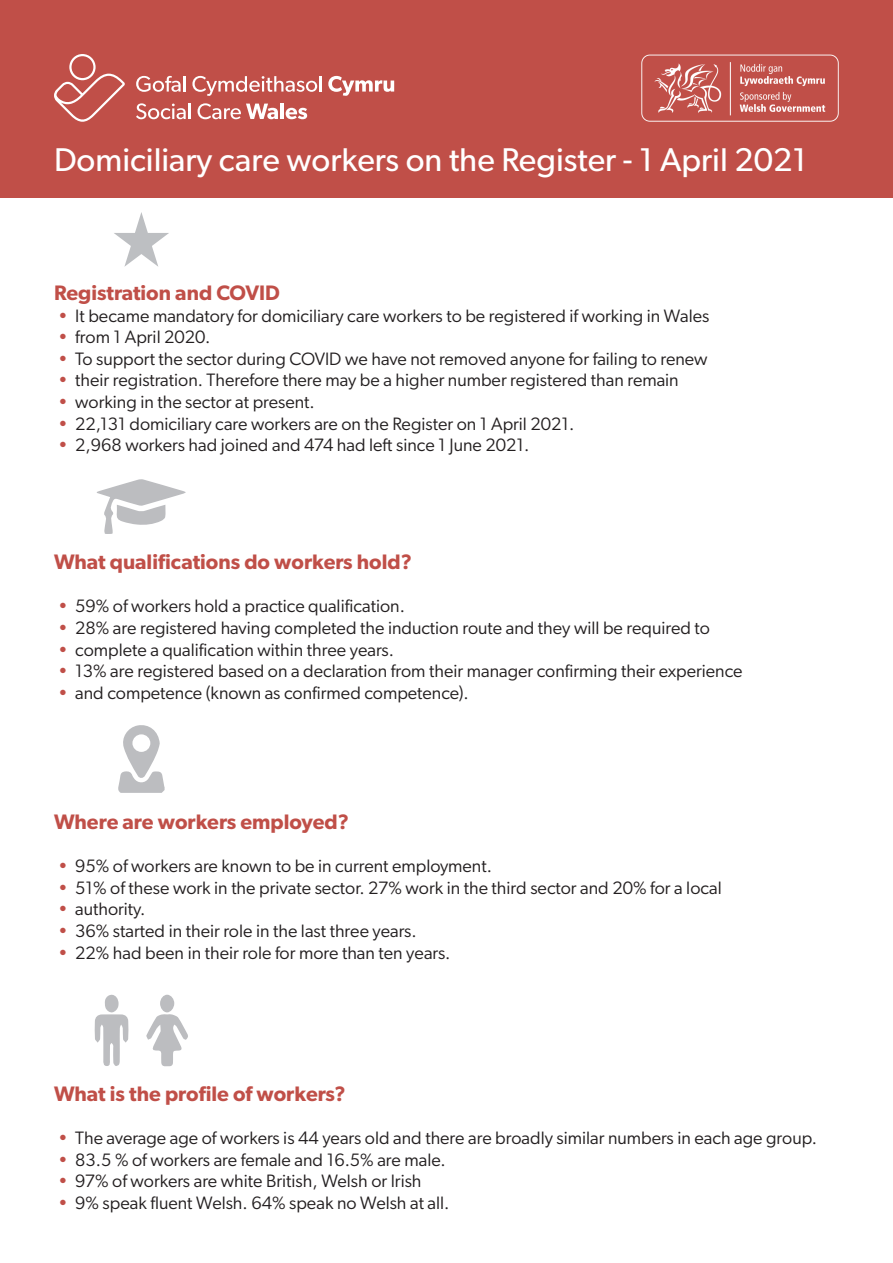
<style>
.page{position:relative;width:893px;height:1263px;background:#fff}
.page>*{position:absolute;margin:0;border:0;box-sizing:border-box;transform-origin:0 0}
.t1{font:33px "Gibson";color:#fff}
.Heading{font:600 21px "Gibson";color:#c04f48}
.t2{font:18px "Gibson";color:#231f20}
.s1{color:#c04f48}
</style>
<div class="page">
<div style="left:0;top:0;width:893px;height:198px;background:#c04f48"></div>
<svg style="left:136px;top:76px;width:45px;height:16px"></svg>
<hr style="left:183px;top:76px;width:3px;height:16px;background:#fff">
<svg style="left:192px;top:76px;width:130px;height:20px"></svg>
<svg style="left:328px;top:76px;width:66px;height:20px"></svg>
<svg style="left:136px;top:103px;width:55px;height:16px"></svg>
<svg style="left:198px;top:103px;width:80px;height:16px"></svg>
<hr style="left:280px;top:104px;width:4px;height:15px;background:#fff">
<svg style="left:286px;top:108px;width:21px;height:11px"></svg>
<svg style="left:54px;top:54px;width:71px;height:68px"></svg>
<img style="left:642px;top:54px;width:197px;height:68px">
<svg style="left:97px;top:479px;width:89px;height:55px"></svg>
<svg style="left:146px;top:1014px;width:42px;height:52px"></svg>
<svg style="left:95px;top:994px;width:33px;height:72px"></svg>
<div style="left:160px;top:994px;width:14px;height:18px;background:#bcbdc0;border-radius:50%"></div>
<svg style="left:114px;top:212px;width:55px;height:55px"></svg>
<svg style="left:118px;top:725px;width:47px;height:68px"></svg>
<p class="t1" style="left:54px;top:140px;width:754px">Domiciliary care workers on the Register - 1 April 2021</p>
<h1 class="Heading" style="left:54px;top:280px;width:228px">Registration and COVID</h1>
<p class="t2" style="left:58px;top:304px;width:652px"><span class="s1">•</span> It became mandatory for domiciliary care workers to be registered if working in Wales</p>
<p class="t2" style="left:58px;top:326px;width:154px"><span class="s1">•</span> from 1 April 2020.</p>
<p class="t2" style="left:58px;top:348px;width:651px"><span class="s1">•</span> To support the sector during COVID we have not removed anyone for failing to renew</p>
<p class="t2" style="left:58px;top:369px;width:622px"><span class="s1">•</span> their registration. Therefore there may be a higher number registered than remain</p>
<p class="t2" style="left:58px;top:391px;width:258px"><span class="s1">•</span> working in the sector at present.</p>
<p class="t2" style="left:58px;top:412px;width:518px"><span class="s1">•</span> 22,131 domiciliary care workers are on the Register on 1 April 2021.</p>
<p class="t2" style="left:58px;top:434px;width:473px"><span class="s1">•</span> 2,968 workers had joined and 474 had left since 1 June 2021.</p>
<h1 class="Heading" style="left:54px;top:549px;width:359px">What qualifications do workers hold?</h1>
<p class="t2" style="left:58px;top:595px;width:348px"><span class="s1">•</span> 59% of workers hold a practice qualification.</p>
<p class="t2" style="left:58px;top:617px;width:653px"><span class="s1">•</span> 28% are registered having completed the induction route and they will be required to</p>
<p class="t2" style="left:58px;top:639px;width:337px"><span class="s1">•</span> complete a qualification within three years.</p>
<p class="t2" style="left:58px;top:660px;width:686px"><span class="s1">•</span> 13% are registered based on a declaration from their manager confirming their experience</p>
<p class="t2" style="left:58px;top:682px;width:412px"><span class="s1">•</span> and competence (known as confirmed competence).</p>
<h1 class="Heading" style="left:54px;top:809px;width:297px">Where are workers employed?</h1>
<p class="t2" style="left:58px;top:855px;width:435px"><span class="s1">•</span> 95% of workers are known to be in current employment.</p>
<p class="t2" style="left:58px;top:877px;width:665px"><span class="s1">•</span> 51% of these work in the private sector. 27% work in the third sector and 20% for a local</p>
<p class="t2" style="left:58px;top:898px;width:89px"><span class="s1">•</span> authority.</p>
<p class="t2" style="left:58px;top:920px;width:360px"><span class="s1">•</span> 36% started in their role in the last three years.</p>
<p class="t2" style="left:58px;top:942px;width:394px"><span class="s1">•</span> 22% had been in their role for more than ten years.</p>
<h1 class="Heading" style="left:54px;top:1081px;width:293px">What is the profile of workers?</h1>
<p class="t2" style="left:58px;top:1127px;width:760px"><span class="s1">•</span> The average age of workers is 44 years old and there are broadly similar numbers in each age group.</p>
<p class="t2" style="left:58px;top:1149px;width:389px"><span class="s1">•</span> 83.5 % of workers are female and 16.5% are male.</p>
<p class="t2" style="left:58px;top:1170px;width:365px"><span class="s1">•</span> 97% of workers are white British, Welsh or Irish</p>
<p class="t2" style="left:58px;top:1192px;width:393px"><span class="s1">•</span> 9% speak fluent Welsh. 64% speak no Welsh at all.</p>
</div>
